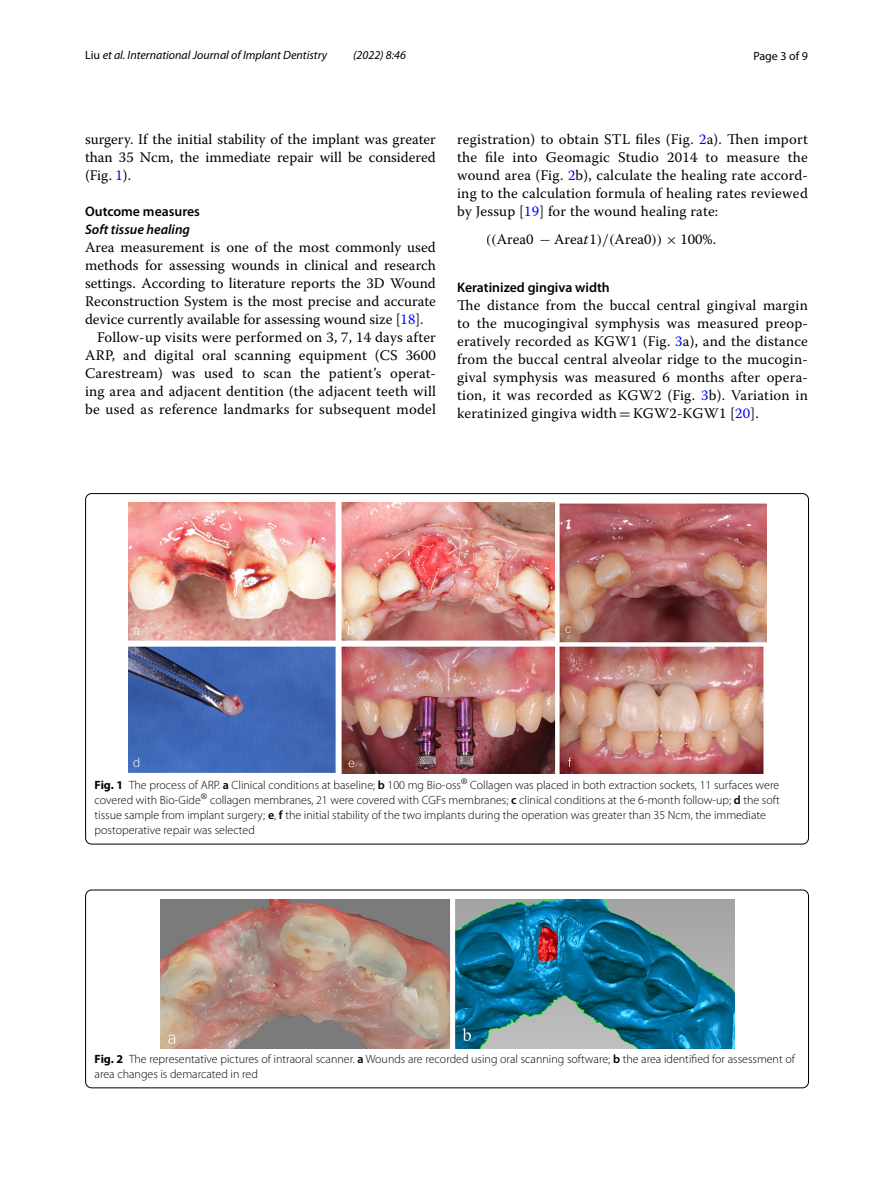
<style>
.page{position:relative;width:893px;height:1187px;background:#fff}
.page>*{position:absolute;margin:0;border:0;box-sizing:border-box;transform-origin:0 0}
.t1{font:14.7px/18px "Warnock Pro";letter-spacing:.01em;color:#000;text-align:justify}
.t2{font:14.7px "Warnock Pro Regular 2";color:#000}
.t3{font:600 13.8px "Myriad Pro";color:#000}
.t4{font:italic 600 13.8px "Myriad Pro";color:#000}
.t5{font:300 12px/15px "Myriad Pro";color:#000}
.t6{font:italic 12px "Myriad Pro";color:#000}
.t7{font:12px "Myriad Pro";color:#000}
.s1{font-style:normal}
.s2{color:#00f}
.s3{font-family:"MTMI"}
.s4{font-family:"MTSYN"}
.s5{font-family:"Warnock Pro";font-style:italic}
.s6{font-family:"MTSY"}
.s7{font-weight:700}
.s8{font-weight:600}
</style>
<div class="page">
<img style="left:128px;top:502px;width:638px;height:271px">
<img style="left:160px;top:899px;width:574px;height:149px">
<div style="left:85px;top:889px;width:724px;height:198px;border:1px solid #000;border-radius:6px"></div>
<p class="t6" style="left:85px;top:48px;width:243px"><span class="s1">Liu</span> et al. International Journal of Implant Dentistry</p>
<p class="t6" style="left:353px;top:48px;width:54px">(2022) 8:46</p>
<p class="t7" style="left:753px;top:48px;width:56px">Page 3 of 9</p>
<p class="t1" style="left:85px;top:130px;width:352px">surgery. If the initial stability of the implant was greater than 35 Ncm, the immediate repair will be considered (Fig. <span class="s2">1</span>).</p>
<p class="t3" style="left:85px;top:202px;width:117px">Outcome measures</p>
<p class="t4" style="left:85px;top:220px;width:107px">Soft tissue healing</p>
<p class="t1" style="left:85px;top:238px;width:352px">Area measurement is one of the most commonly used</p>
<p class="t1" style="left:85px;top:256px;width:352px">methods for assessing wounds in clinical and research</p>
<p class="t1" style="left:85px;top:274px;width:352px">settings. According to literature reports the 3D Wound</p>
<p class="t1" style="left:85px;top:292px;width:352px">Reconstruction System is the most precise and accurate</p>
<p class="t1" style="left:85px;top:310px;width:340px">device currently available for assessing wound size [<span class="s2">18</span>].</p>
<p class="t1" style="left:97px;top:328px;width:340px">Follow-up visits were performed on 3, 7, 14 days after</p>
<p class="t1" style="left:85px;top:346px;width:352px">ARP, and digital oral scanning equipment (CS 3600</p>
<p class="t1" style="left:85px;top:364px;width:352px">Carestream) was used to scan the patient’s operat-</p>
<p class="t1" style="left:85px;top:382px;width:352px">ing area and adjacent dentition (the adjacent teeth will</p>
<p class="t1" style="left:85px;top:400px;width:352px">be used as reference landmarks for subsequent model</p>
<p class="t1" style="left:457px;top:130px;width:352px">registration) to obtain STL files (Fig. <span class="s2">2</span>a). Then import the file into Geomagic Studio 2014 to measure the wound area (Fig. <span class="s2">2</span>b), calculate the healing rate accord&shy;ing to the calculation formula of healing rates reviewed by Jessup [<span class="s2">19</span>] for the wound healing rate:</p>
<p class="t2" style="left:486px;top:230px;width:232px"><span class="s3">((</span>Area0 <span class="s4">−</span> Area<span class="s5">t</span>1<span class="s3">)/(</span>Area0<span class="s3">))</span> <span class="s4">×</span> 100%.</p>
<p class="t3" style="left:457px;top:278px;width:154px">Keratinized gingiva width</p>
<p class="t1" style="left:457px;top:296px;width:352px">The distance from the buccal central gingival margin to the mucogingival symphysis was measured preop&shy;eratively recorded as KGW1 (Fig. <span class="s2">3</span>a), and the distance from the buccal central alveolar ridge to the mucogin&shy;gival symphysis was measured 6 months after opera&shy;tion, it was recorded as KGW2 (Fig. <span class="s2">3</span>b). Variation in keratinized gingiva width<span class="s6">=</span>KGW2-KGW1 [<span class="s2">20</span>].</p>
<p class="t5" style="left:95px;top:777px;width:687px"><span class="s7">Fig. 1</span> The process of ARP. <span class="s8">a</span> Clinical conditions at baseline; <span class="s8">b</span> 100 mg Bio-oss<sup>®</sup> Collagen was placed in both extraction sockets, 11 surfaces were covered with Bio-Gide<sup>®</sup> collagen membranes, 21 were covered with CGFs membranes; <span class="s8">c</span> clinical conditions at the 6-month follow-up; <span class="s8">d</span> the soft tissue sample from implant surgery; <span class="s8">e</span>, <span class="s8">f</span> the initial stability of the two implants during the operation was greater than 35 Ncm, the immediate postoperative repair was selected</p>
<p class="t5" style="left:95px;top:1051px;width:702px"><span class="s7">Fig. 2</span> The representative pictures of intraoral scanner. <span class="s8">a</span> Wounds are recorded using oral scanning software; <span class="s8">b</span> the area identified for assessment of area changes is demarcated in red</p>
</div>
